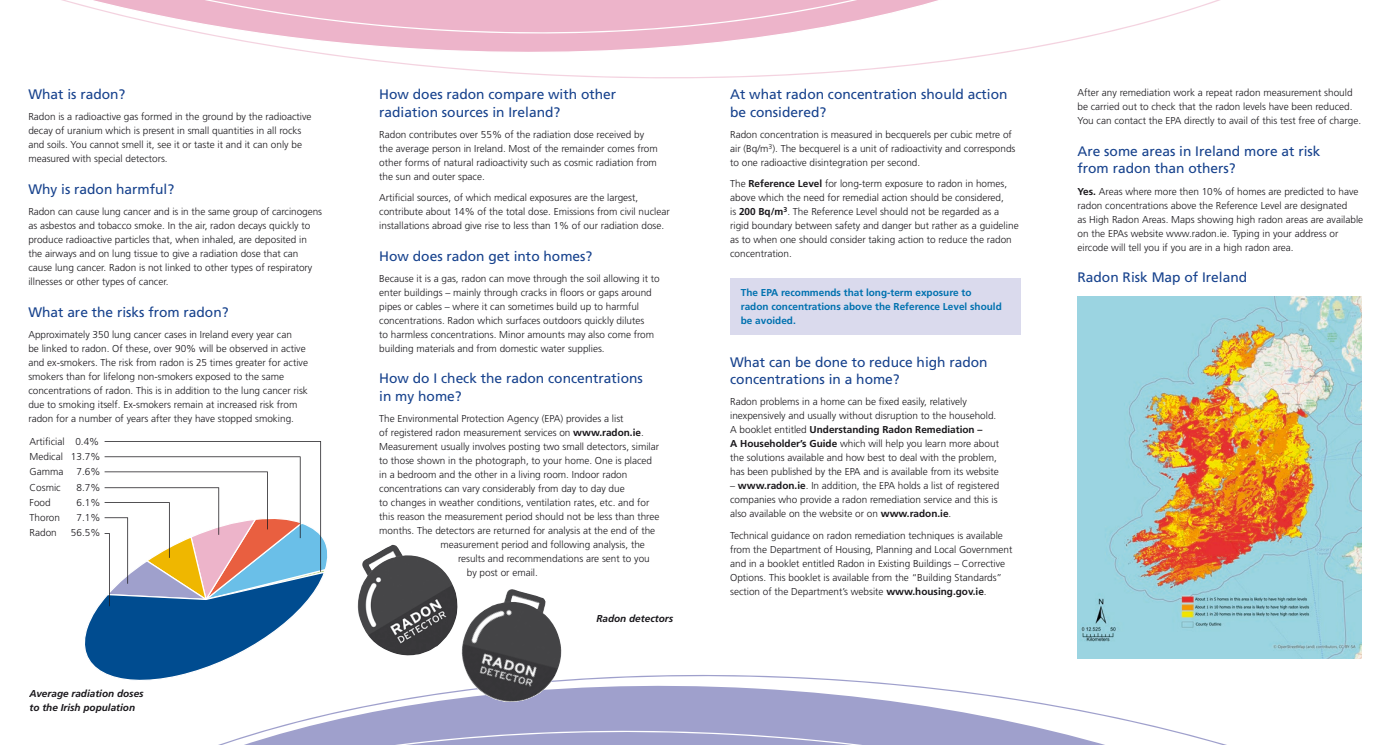
<style>
.page{position:relative;width:1393px;height:745px;background:#fff}
.page>*{position:absolute;margin:0;border:0;box-sizing:border-box;transform-origin:0 0}
.t1{font:13.75px/17.5px "Frutiger LT Std";color:#17428d}
.Body_2{font:300 10px/14px "Frutiger LT Std";color:#1a181c}
.Body_2-2{font:700 10px/14px "Frutiger LT Std";color:#0071af}
.t2{font:300 10px/15.2px "Frutiger";color:#1a181c}
.t3{font:italic 700 10px/13.8px "Frutiger";color:#1a181c}
.Body_2-3{font:italic 700 10px "Frutiger LT Std";color:#1a181c}
.s1{font-weight:700}
</style>
<div class="page">
<svg style="left:283px;top:48px;width:749px;height:31px"></svg>
<svg style="left:61px;top:0;width:1159px;height:48px"></svg>
<svg style="left:328px;top:675px;width:772px;height:39px"></svg>
<svg style="left:221px;top:714px;width:1002px;height:30px;fill:#9fa0cc"></svg>
<svg style="left:85px;top:441px;width:247px;height:250px"></svg>
<svg style="left:357px;top:675px;width:102px;height:26px"></svg>
<img style="left:357px;top:544px;width:101px;height:112px">
<img style="left:459px;top:589px;width:104px;height:112px">
<div style="left:730px;top:278px;width:290px;height:57px;background:#dadaed"></div>
<img style="left:1077px;top:296px;width:284px;height:362px">
<h1 class="t1" style="left:28px;top:85px;width:99px">What is radon?</h1>
<p class="Body_2" style="left:28px;top:110px;width:285px">Radon is a radioactive gas formed in the ground by the radioactive decay of uranium which is present in small quantities in all rocks and soils. You cannot smell it, see it or taste it and it can only be measured with special detectors.</p>
<h1 class="t1" style="left:28px;top:180px;width:147px">Why is radon harmful?</h1>
<p class="Body_2" style="left:28px;top:204px;width:295px">Radon can cause lung cancer and is in the same group of carcinogens as asbestos and tobacco smoke. In the air, radon decays quickly to produce radioactive particles that, when inhaled, are deposited in the airways and on lung tissue to give a radiation dose that can cause lung cancer. Radon is not linked to other types of respiratory illnesses or other types of cancer.</p>
<h1 class="t1" style="left:28px;top:303px;width:202px">What are the risks from radon?</h1>
<p class="Body_2" style="left:28px;top:327px;width:281px">Approximately 350 lung cancer cases in Ireland every year can<br>be linked to radon. Of these, over 90% will be observed in active and ex-smokers. The risk from radon is 25 times greater for active smokers than for lifelong non-smokers exposed to the same concentrations of radon. This is in addition to the lung cancer risk due to smoking itself. Ex-smokers remain at increased risk from radon for a number of years after they have stopped smoking.</p>
<p class="t2" style="left:30px;top:433px;width:72px">Artificial 0.4%<br>Medical 13.7%</p>
<p class="t2" style="left:30px;top:464px;width:35px">Gamma</p>
<p class="t2" style="left:77px;top:464px;width:25px">7.6%</p>
<p class="t2" style="left:30px;top:479px;width:33px">Cosmic</p>
<p class="t2" style="left:77px;top:479px;width:25px">8.7%</p>
<p class="t2" style="left:30px;top:494px;width:23px">Food</p>
<p class="t2" style="left:77px;top:494px;width:25px">6.1%</p>
<p class="t2" style="left:30px;top:510px;width:32px">Thoron</p>
<p class="t2" style="left:77px;top:510px;width:25px">7.1%</p>
<p class="t2" style="left:30px;top:525px;width:29px">Radon</p>
<p class="t2" style="left:71px;top:525px;width:31px">56.5%</p>
<p class="t3" style="left:30px;top:686px;width:116px">Average radiation doses to the Irish population</p>
<h1 class="t1" style="left:379px;top:85px;width:238px">How does radon compare with other radiation sources in Ireland?</h1>
<p class="Body_2" style="left:379px;top:127px;width:280px">Radon contributes over 55% of the radiation dose received by the average person in Ireland. Most of the remainder comes from other forms of natural radioactivity such as cosmic radiation from the sun and outer space.</p>
<p class="Body_2" style="left:379px;top:190px;width:292px">Artifi cial sources, of which medical exposures are the largest, contribute about 14% of the total dose. Emissions from civil nuclear installations abroad give rise to less than 1% of our radiation dose.</p>
<h1 class="t1" style="left:379px;top:247px;width:215px">How does radon get into homes?</h1>
<p class="Body_2" style="left:379px;top:271px;width:282px">Because it is a gas, radon can move through the soil allowing it to enter buildings – mainly through cracks in floors or gaps around pipes or cables – where it can sometimes build up to harmful concentrations. Radon which surfaces outdoors quickly dilutes<br>to harmless concentrations. Minor amounts may also come from building materials and from domestic water supplies.</p>
<h1 class="t1" style="left:379px;top:370px;width:265px">How do I check the radon concentrations in my home?</h1>
<p class="Body_2" style="left:379px;top:411px;width:246px">The Environmental Protection Agency (EPA) provides a list</p>
<p class="Body_2" style="left:379px;top:425px;width:266px">of registered radon measurement services on <span class="s1">www.radon.ie</span>.</p>
<p class="Body_2" style="left:379px;top:439px;width:281px">Measurement usually involves posting two small detectors, similar</p>
<p class="Body_2" style="left:379px;top:453px;width:274px">to those shown in the photograph, to your home. One is placed</p>
<p class="Body_2" style="left:379px;top:467px;width:250px">in a bedroom and the other in a living room. Indoor radon</p>
<p class="Body_2" style="left:379px;top:481px;width:247px">concentrations can vary considerably from day to day due</p>
<p class="Body_2" style="left:379px;top:495px;width:272px">to changes in weather conditions, ventilation rates, etc. and for</p>
<p class="Body_2" style="left:379px;top:509px;width:282px">this reason the measurement period should not be less than three</p>
<p class="Body_2" style="left:379px;top:523px;width:277px">months. The detectors are returned for analysis at the end of the</p>
<p class="Body_2" style="left:440px;top:537px;width:206px">measurement period and following analysis, the</p>
<p class="Body_2" style="left:458px;top:551px;width:193px">results and recommendations are sent to you</p>
<p class="Body_2" style="left:467px;top:565px;width:73px">by post or email.</p>
<p class="Body_2-3" style="left:596px;top:612px;width:78px">Radon detectors</p>
<h1 class="t1" style="left:730px;top:85px;width:279px">At what radon concentration should action be considered?</h1>
<p class="Body_2" style="left:730px;top:127px;width:287px">Radon concentration is measured in becquerels per cubic metre of air (Bq/m<sup>3</sup>). The becquerel is a unit of radioactivity and corresponds to one radioactive disintegration per second.</p>
<p class="Body_2" style="left:730px;top:176px;width:290px">The <span class="s1">Reference Level</span> for long-term exposure to radon in homes, above which the need for remedial action should be considered,<br>is <span class="s1">200 Bq/m</span><sup>3</sup>. The Reference Level should not be regarded as a rigid boundary between safety and danger but rather as a guideline as to when one should consider taking action to reduce the radon concentration.</p>
<p class="Body_2-2" style="left:741px;top:286px;width:262px">The EPA recommends that long-term exposure to<br>radon concentrations above the Reference Level should be avoided.</p>
<h1 class="t1" style="left:730px;top:353px;width:259px">What can be done to reduce high radon concentrations in a home?</h1>
<p class="Body_2" style="left:730px;top:395px;width:270px">Radon problems in a home can be fixed easily, relatively inexpensively and usually without disruption to the household.<br>A booklet entitled <span class="s1">Understanding Radon Remediation –<br>A Householder’s Guide</span> which will help you learn more about the solutions available and how best to deal with the problem, has been published by the EPA and is available from its website</p>
<p class="Body_2" style="left:730px;top:479px;width:270px">– <span class="s1">www.radon.ie</span>. In addition, the EPA holds a list of registered companies who provide a radon remediation service and this is also available on the website or on <span class="s1">www.radon.ie</span>.</p>
<p class="Body_2" style="left:730px;top:528px;width:284px">Technical guidance on radon remediation techniques is available from the Department of Housing, Planning and Local Government and in a booklet entitled Radon in Existing Buildings – Corrective Options. This booklet is available from the “Building Standards” section of the Department’s website <span class="s1">www.housing.gov.ie</span>.</p>
<p class="Body_2" style="left:1077px;top:86px;width:285px">After any remediation work a repeat radon measurement should be carried out to check that the radon levels have been reduced.<br>You can contact the EPA directly to avail of this test free of charge.</p>
<h1 class="t1" style="left:1077px;top:142px;width:245px">Are some areas in Ireland more at risk from radon than others?</h1>
<p class="Body_2" style="left:1077px;top:184px;width:287px"><span class="s1">Yes.</span> Areas where more then 10% of homes are predicted to have radon concentrations above the Reference Level are designated<br>as High Radon Areas. Maps showing high radon areas are available on the EPAs website www.radon.ie. Typing in your address or eircode will tell you if you are in a high radon area.</p>
<h1 class="t1" style="left:1077px;top:269px;width:171px">Radon Risk Map of Ireland</h1>
</div>
